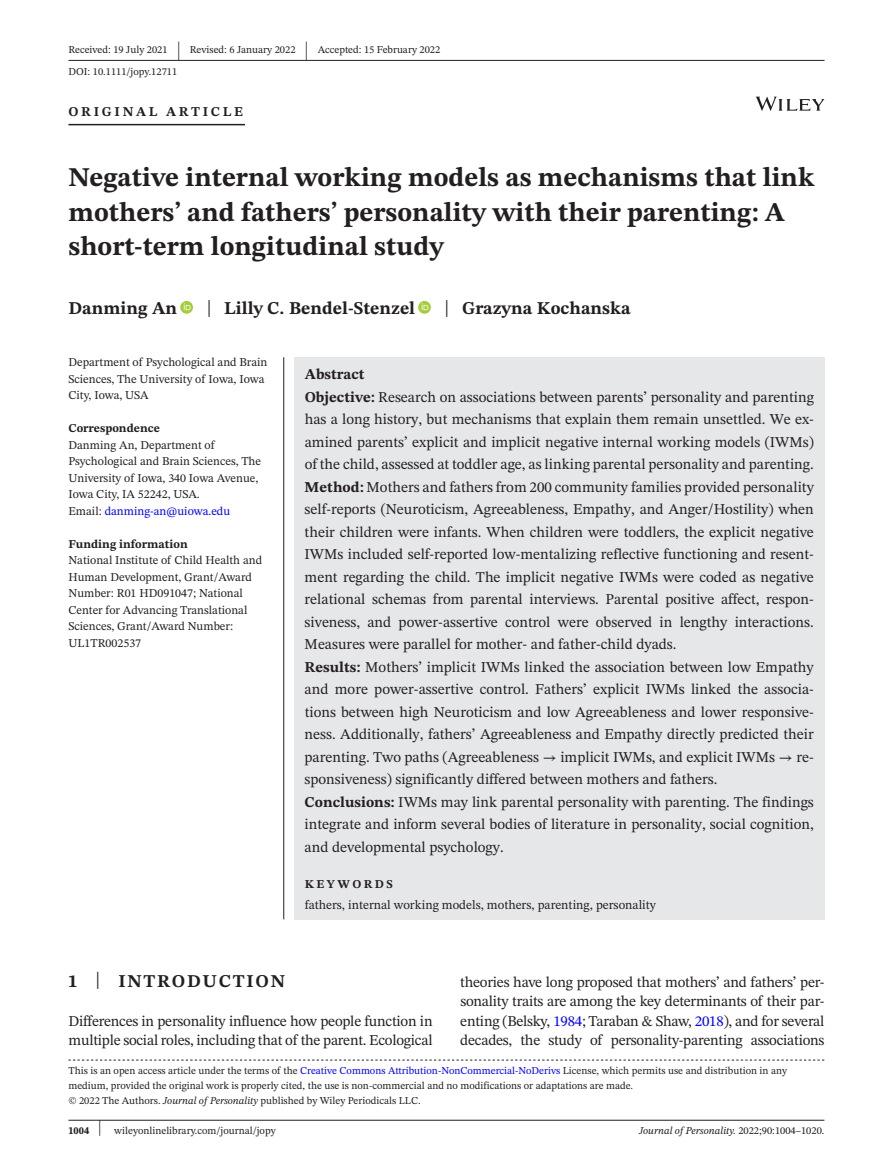
<style>
.page{position:relative;width:893px;height:1174px;background:#fff}
.page>*{position:absolute;margin:0;border:0;box-sizing:border-box;transform-origin:0 0}
.t1{font:700 27px/34.5px "STIX Two Text";color:#231f20}
.t2{font:25.65px "STIX Two Text";color:#231f20;scale:.49 1}
.t3{font:700 18px "STIX Two Text";color:#231f20}
.t4{font:700 18px "STIX Two Text";letter-spacing:.1em;color:#231f20}
.t5{font:15px/22.5px "STIX Two Text";color:#231f20}
.t6{font:700 13.5px "STIX Two Text";letter-spacing:.2em;color:#231f20}
.t7{font:12.75px "STIX Two Text";color:#231f20}
.t8{font:12px/16.5px "STIX Two Text";color:#231f20}
.t9{font:700 12px "STIX Two Text";color:#231f20}
.t10{font:700 12px "STIX Two Text";letter-spacing:.2em;color:#231f20}
.t11{font:10.5px/15px "STIX Two Text";color:#231f20}
.t12{font:italic 10.5px "STIX Two Text";color:#231f20}
.s1{font-weight:400;font-size:23.4px}
.s2{color:#00f}
.s3{font-weight:700}
.s4{font-family:"STIX"}
.s5{font-weight:400;font-size:23.7px}
.s6{font-style:italic}
.s7{font-size:22.2px}
.s8{font-style:normal}
</style>
<div class="page">
<hr style="left:68px;top:1119px;width:756px;height:1px;background:#231f20">
<svg style="left:756px;top:97px;width:68px;height:14px"></svg>
<hr style="left:68px;top:60px;width:756px;height:1px;background:#231f20">
<hr style="left:68px;top:124px;width:177px;height:1px;background:#231f20">
<svg style="left:180px;top:301px;width:13px;height:13px"></svg>
<svg style="left:184px;top:303px;width:7px;height:7px"></svg>
<svg style="left:418px;top:301px;width:13px;height:13px"></svg>
<svg style="left:422px;top:303px;width:6px;height:7px"></svg>
<div style="left:294px;top:357px;width:530px;height:562px;background:#e6e7e9"></div>
<hr style="left:283px;top:357px;width:1px;height:562px;background:#231f20">
<svg style="left:68px;top:1059px;width:756px;height:1px"></svg>
<p class="t11" style="left:68px;top:42px;width:101px">Received: 19 July 2021</p>
<h2 class="t2" style="left:177px;top:32px;width:8px">|</h2>
<p class="t11" style="left:190px;top:42px;width:107px">Revised: 6 January 2022</p>
<h2 class="t2" style="left:305px;top:32px;width:8px">|</h2>
<p class="t11" style="left:318px;top:42px;width:124px">Accepted: 15 February 2022</p>
<p class="t11" style="left:68px;top:64px;width:110px">DOI: 10.1111/jopy.12711</p>
<p class="t6" style="left:68px;top:101px;width:176px">ORIGINAL ARTICLE</p>
<h1 class="t1" style="left:68px;top:161px;width:748px">Negative internal working models as mechanisms that link mothers’ and fathers’ personality with their parenting: A short-term longitudinal study</h1>
<p class="t3" style="left:68px;top:295px;width:110px">Danming An</p>
<p class="t3" style="left:207px;top:295px;width:210px"><span class="s1">|</span> Lilly C. Bendel-Stenzel</p>
<p class="t3" style="left:445px;top:295px;width:187px"><span class="s1">|</span> Grazyna Kochanska</p>
<p class="t8" style="left:68px;top:354px;width:200px">Department of Psychological and Brain<br>Sciences, The University of Iowa, Iowa<br>City, Iowa, USA</p>
<p class="t9" style="left:68px;top:420px;width:93px">Correspondence</p>
<p class="t8" style="left:68px;top:436px;width:194px">Danming An, Department of<br>Psychological and Brain Sciences, The<br>University of Iowa, 340 Iowa Avenue,<br>Iowa City, IA 52242, USA.<br>Email: <span class="s2">danming-an@uiowa.edu</span></p>
<p class="t9" style="left:68px;top:535px;width:121px">Funding information</p>
<p class="t8" style="left:68px;top:552px;width:195px">National Institute of Child Health and<br>Human Development, Grant/Award<br>Number: R01 HD091047; National<br>Center for Advancing Translational<br>Sciences, Grant/Award Number:<br>UL1TR002537</p>
<p class="t5" style="left:305px;top:363px;width:511px"><span class="s3">Abstract<br>Objective:</span> Research on associations between parents’ personality and parenting has a long history, but mechanisms that explain them remain unsettled. We ex&shy;amined parents’ explicit and implicit negative internal working models (IWMs) of the child, assessed at toddler age, as linking parental personality and parenting.<br><span class="s3">Method:</span> Mothers and fathers from 200 community families provided personality self-reports (Neuroticism, Agreeableness, Empathy, and Anger/Hostility) when their children were infants. When children were toddlers, the explicit negative IWMs included self-reported low-mentalizing reflective functioning and resent&shy;ment regarding the child. The implicit negative IWMs were coded as negative relational schemas from parental interviews. Parental positive affect, respon&shy;siveness, and power-assertive control were observed in lengthy interactions.<br>Measures were parallel for mother- and father-child dyads.<br><span class="s3">Results:</span> Mothers’ implicit IWMs linked the association between low Empathy and more power-assertive control. Fathers’ explicit IWMs linked the associa&shy;tions between high Neuroticism and low Agreeableness and lower responsive&shy;ness. Additionally, fathers’ Agreeableness and Empathy directly predicted their parenting. Two paths (Agreeableness <span class="s4">→</span> implicit IWMs, and explicit IWMs <span class="s4">→</span> re&shy;sponsiveness) significantly differed between mothers and fathers.<br><span class="s3">Conclusions:</span> IWMs may link parental personality with parenting. The findings integrate and inform several bodies of literature in personality, social cognition, and developmental psychology.</p>
<p class="t10" style="left:305px;top:875px;width:90px">KEYWORDS</p>
<p class="t7" style="left:305px;top:895px;width:353px">fathers, internal working models, mothers, parenting, personality</p>
<p class="t4" style="left:68px;top:968px;width:218px">1 <span class="s5">|</span> INTRODUCTION</p>
<p class="t5" style="left:68px;top:1011px;width:366px;line-height:19.5px">Differences in personality influence how people function in multiple social roles, including that of the parent. Ecological</p>
<p class="t5" style="left:460px;top:972px;width:366px;line-height:19.5px;text-align:justify">theories have long proposed that mothers’ and fathers’ per&shy;sonality traits are among the key determinants of their par&shy;enting (Belsky, <span class="s2">1984</span>; Taraban &amp; Shaw, <span class="s2">2018</span>), and for several decades, the study of personality-parenting associations</p>
<p class="t11" style="left:68px;top:1063px;width:720px">This is an open access article under the terms of the <span class="s2">Creative Commons Attribution-NonCommercial-NoDerivs</span> License, which permits use and distribution in any medium, provided the original work is properly cited, the use is non-commercial and no modifications or adaptations are made.<br>© 2022 The Authors. <span class="s6">Journal of Personality</span> published by Wiley Periodicals LLC.</p>
<p class="t11" style="left:68px;top:1123px;width:209px"><span class="s3">1004</span> <span class="s7">|</span> wileyonlinelibrary.com/journal/jopy</p>
<p class="t12" style="left:639px;top:1123px;width:187px">Journal of Personality. <span class="s8">2022;90:1004–1020.</span></p>
</div>
